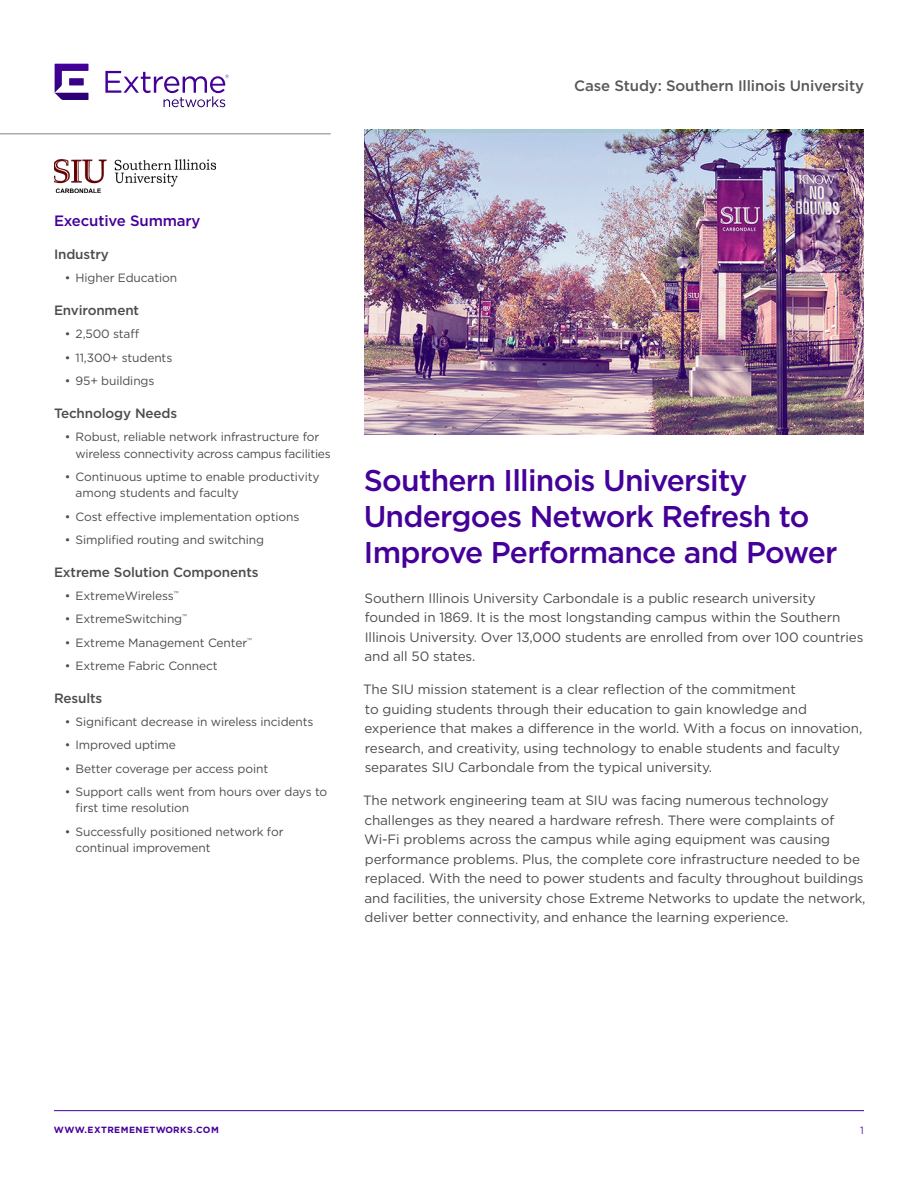
<style>
.page{position:relative;width:918px;height:1188px;background:#fff}
.page>*{position:absolute;margin:0;border:0;box-sizing:border-box;transform-origin:0 0}
.t1{font:500 30px/36px "Gotham";letter-spacing:-.025em;color:#409}
.t2{font:500 15px "Gotham";letter-spacing:-.01em;color:#57585a}
.Sidebar_-_H1{font:500 15px "Gotham";letter-spacing:-.01em;color:#409}
.Body{font:13.5px/19.5px "Gotham";letter-spacing:-.01em;color:#4b4c4d}
.Sidebar_-_H2{font:500 13.5px "Gotham";letter-spacing:-.01em;color:#4b4c4d}
.t3{font:12px/16.5px "Gotham";letter-spacing:-.01em;color:#4b4c4d}
.t4{font:10.5px "Gotham";color:#6026a8}
.t5{font:700 9px "Gotham";letter-spacing:.05em;color:#409}
</style>
<div class="page">
<hr style="left:54px;top:1110px;width:810px;height:1px;background:#409">
<hr style="left:0;top:133px;width:331px;height:1px;background:#808285">
<svg style="left:105px;top:71px;width:124px;height:36px"></svg>
<svg style="left:55px;top:64px;width:33px;height:36px"></svg>
<img style="left:364px;top:133px;width:500px;height:302px">
<img style="left:54px;top:160px;width:162px;height:33px">
<p class="t2" style="left:574px;top:76px;width:291px">Case Study: Southern Illinois University</p>
<p class="Sidebar_-_H1" style="left:54px;top:211px;width:148px">Executive Summary</p>
<p class="Sidebar_-_H2" style="left:54px;top:245px;width:56px">Industry</p>
<p class="t3" style="left:65px;top:269px;width:114px">• Higher Education</p>
<p class="Sidebar_-_H2" style="left:54px;top:302px;width:87px">Environment</p>
<p class="t3" style="left:65px;top:326px;width:76px">• 2,500 staff</p>
<p class="t3" style="left:65px;top:349px;width:109px">• 11,300+ students</p>
<p class="t3" style="left:65px;top:372px;width:91px">• 95+ buildings</p>
<p class="Sidebar_-_H2" style="left:54px;top:404px;width:125px">Technology Needs</p>
<p class="t3" style="left:76px;top:428px;width:257px;text-indent:-11px">• Robust, reliable network infrastructure for wireless connectivity across campus facilities</p>
<p class="t3" style="left:76px;top:468px;width:246px;text-indent:-11px">• Continuous uptime to enable productivity among students and faculty</p>
<p class="t3" style="left:65px;top:508px;width:236px">• Cost effective implementation options</p>
<p class="t3" style="left:65px;top:531px;width:201px">• Simplified routing and switching</p>
<p class="Sidebar_-_H2" style="left:54px;top:563px;width:206px">Extreme Solution Components</p>
<p class="t3" style="left:65px;top:587px;width:115px">• ExtremeWireless<sup>™</sup></p>
<p class="t3" style="left:65px;top:611px;width:124px">• ExtremeSwitching<sup>™</sup></p>
<p class="t3" style="left:65px;top:634px;width:189px">• Extreme Management Center<sup>™</sup></p>
<p class="t3" style="left:65px;top:657px;width:154px">• Extreme Fabric Connect</p>
<p class="Sidebar_-_H2" style="left:54px;top:689px;width:50px">Results</p>
<p class="t3" style="left:65px;top:713px;width:250px">• Significant decrease in wireless incidents</p>
<p class="t3" style="left:65px;top:737px;width:113px">• Improved uptime</p>
<p class="t3" style="left:65px;top:760px;width:205px">• Better coverage per access point</p>
<p class="t3" style="left:76px;top:783px;width:253px;text-indent:-11px">• Support calls went from hours over days to first time resolution</p>
<p class="t3" style="left:76px;top:823px;width:210px;text-indent:-11px">• Successfully positioned network for continual improvement</p>
<h1 class="t1" style="left:364px;top:462px;width:475px">Southern Illinois University<br>Undergoes Network Refresh to<br>Improve Performance and Power</h1>
<p class="Body" style="left:365px;top:588px;width:501px">Southern Illinois University Carbondale is a public research university founded in 1869. It is the most longstanding campus within the Southern Illinois University. Over 13,000 students are enrolled from over 100 countries and all 50 states.</p>
<p class="Body" style="left:363px;top:679px;width:501px">The SIU mission statement is a clear reflection of the commitment<br>to guiding students through their education to gain knowledge and experience that makes a difference in the world. With a focus on innovation, research, and creativity, using technology to enable students and faculty separates SIU Carbondale from the typical university.</p>
<p class="Body" style="left:363px;top:790px;width:504px">The network engineering team at SIU was facing numerous technology challenges as they neared a hardware refresh. There were complaints of Wi-Fi problems across the campus while aging equipment was causing performance problems. Plus, the complete core infrastructure needed to be replaced. With the need to power students and faculty throughout buildings and facilities, the university chose Extreme Networks to update the network, deliver better connectivity, and enhance the learning experience.</p>
<p class="t5" style="left:54px;top:1124px;width:166px">WWW.EXTREMENETWORKS.COM</p>
<p class="t4" style="left:860px;top:1124px;width:5px">1</p>
</div>
